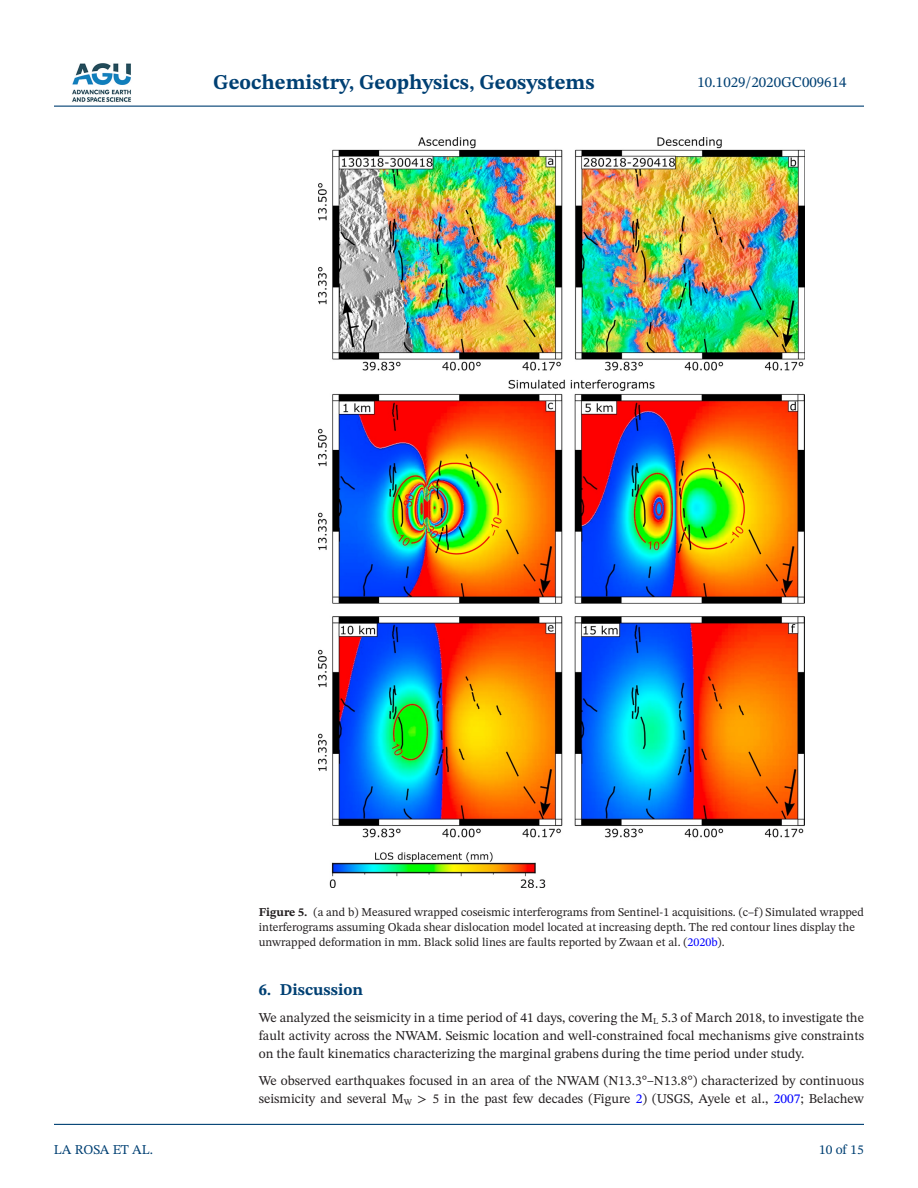
<style>
.page{position:relative;width:918px;height:1188px;background:#fff}
.page>*{position:absolute;margin:0;border:0;box-sizing:border-box;transform-origin:0 0}
.t1{font:700 21px "STIX Two Text";color:#004073}
.t2{font:700 16.5px "STIX Two Text";color:#004073}
.t3{font:15px "STIX Two Text";color:#004073}
.t4{font:13.5px/18px "STIX Two Text";color:#231f20;text-align:justify}
.t5{font:13.5px "STIX Two Text";color:#004073}
.t6{font:12px/15px "STIX Two Text";color:#231f20}
.s1{font-weight:700}
.s2{color:#00f}
</style>
<div class="page">
<hr style="left:54px;top:106px;width:810px;height:1px;background:#004073">
<hr style="left:54px;top:1124px;width:810px;height:1px;background:#004073">
<img style="left:72px;top:63px;width:59px;height:39px">
<img style="left:318px;top:137px;width:486px;height:751px">
<h1 class="t1" style="left:213px;top:67px;width:383px">Geochemistry, Geophysics, Geosystems</h1>
<p class="t3" style="left:697px;top:72px;width:151px">10.1029/2020GC009614</p>
<p class="t5" style="left:54px;top:1140px;width:101px">LA ROSA ET AL.</p>
<p class="t6" style="left:259px;top:905px;width:607px"><span class="s1">Figure 5.</span> (a and b) Measured wrapped coseismic interferograms from Sentinel-1 acquisitions. (c–f) Simulated wrapped interferograms assuming Okada shear dislocation model located at increasing depth. The red contour lines display the unwrapped deformation in mm. Black solid lines are faults reported by Zwaan et al. (<span class="s2">2020b</span>).</p>
<p class="t2" style="left:259px;top:978px;width:106px">6. Discussion</p>
<p class="t4" style="left:259px;top:1009px;width:607px">We analyzed the seismicity in a time period of 41 days, covering the M<sub>L</sub> 5.3 of March 2018, to investigate the fault activity across the NWAM. Seismic location and well-constrained focal mechanisms give constraints on the fault kinematics characterizing the marginal grabens during the time period under study.</p>
<p class="t4" style="left:259px;top:1072px;width:607px">We observed earthquakes focused in an area of the NWAM (N13.3°–N13.8°) characterized by continuous seismicity and several M<sub>W</sub> &gt; 5 in the past few decades (Figure <span class="s2">2</span>) (USGS, Ayele et al., <span class="s2">2007</span>; Belachew</p>
<p class="t5" style="left:819px;top:1140px;width:46px">10 of 15</p>
</div>
